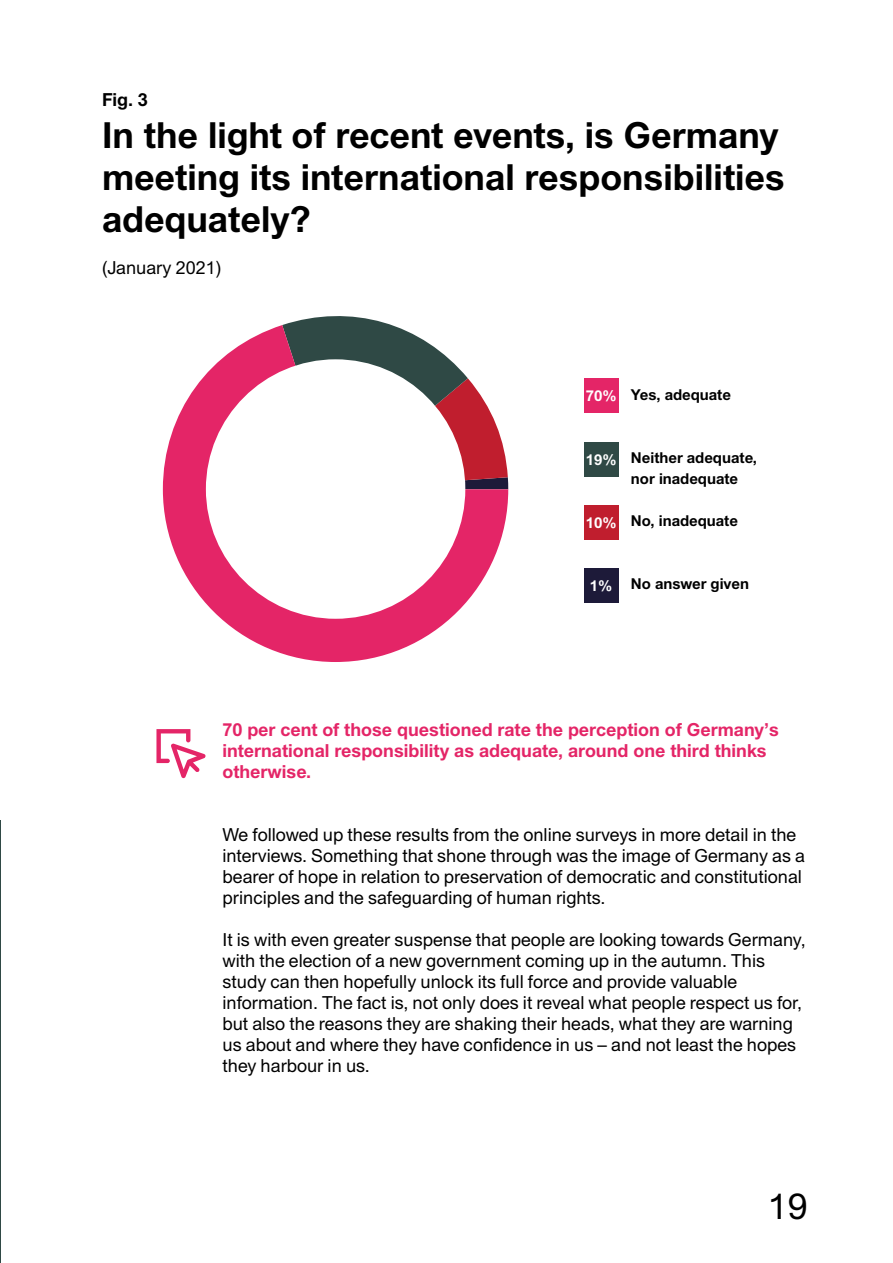
<style>
.page{position:relative;width:893px;height:1263px;background:#fff}
.page>*{position:absolute;margin:0;border:0;box-sizing:border-box;transform-origin:0 0}
.t1{font:700 36px/42px "Union";color:#000}
.t2{font:36px "Union";color:#000}
.t3{font:18px/21px "Union";color:#000}
.t4{font:700 18px/21px "Union";color:#e42567}
.t5{font:700 18px "Union";color:#000}
.t6{font:700 15px/21px "Union";color:#000}
.t7{font:700 15px "Union";color:#fff}
</style>
<div class="page">
<svg style="left:282px;top:316px;width:109px;height:9px"></svg>
<svg style="left:163px;top:325px;width:345px;height:337px"></svg>
<div style="left:206px;top:359px;width:259px;height:260px;background:#fff;border-radius:50%"></div>
<div style="left:584px;top:379px;width:34px;height:34px;background:#e42567"></div>
<div style="left:584px;top:442px;width:34px;height:34px;background:#2f4945"></div>
<div style="left:584px;top:505px;width:34px;height:34px;background:#c01e2e"></div>
<div style="left:584px;top:568px;width:34px;height:34px;background:#1d1a39"></div>
<svg style="left:156px;top:729px;width:50px;height:49px"></svg>
<p class="t5" style="left:102px;top:89px;width:47px">Fig. 3</p>
<h1 class="t1" style="left:102px;top:114px;width:684px">In the light of recent events, is Germany meeting its international responsibilities adequately?</h1>
<p class="t3" style="left:102px;top:257px;width:120px">(January 2021)</p>
<p class="t7" style="left:586px;top:387px;width:32px">70%</p>
<p class="t6" style="left:631px;top:384px;width:102px">Yes, adequate</p>
<p class="t7" style="left:586px;top:450px;width:32px">19%</p>
<p class="t7" style="left:586px;top:514px;width:32px">10%</p>
<p class="t6" style="left:631px;top:447px;width:128px">Neither adequate, nor inadequate</p>
<p class="t6" style="left:631px;top:510px;width:108px">No, inadequate</p>
<p class="t7" style="left:590px;top:577px;width:24px">1%</p>
<p class="t6" style="left:631px;top:573px;width:120px">No answer given</p>
<p class="t4" style="left:223px;top:719px;width:558px">70 per cent of those questioned rate the perception of Germany’s international responsibility as adequate, around one third thinks otherwise.</p>
<p class="t3" style="left:223px;top:824px;width:584px">We followed up these results from the online surveys in more detail in the interviews. Something that shone through was the image of Germany as a bearer of hope in relation to preservation of democratic and constitutional principles and the safeguarding of human rights.</p>
<p class="t3" style="left:223px;top:929px;width:585px">It is with even greater suspense that people are looking towards Germany, with the election of a new government coming up in the autumn. This study can then hopefully unlock its full force and provide valuable information. The fact is, not only does it reveal what people respect us for, but also the reasons they are shaking their heads, what they are warning us about and where they have confidence in us – and not least the hopes they harbour in us.</p>
<h1 class="t2" style="left:768px;top:1185px;width:42px">19</h1>
</div>
